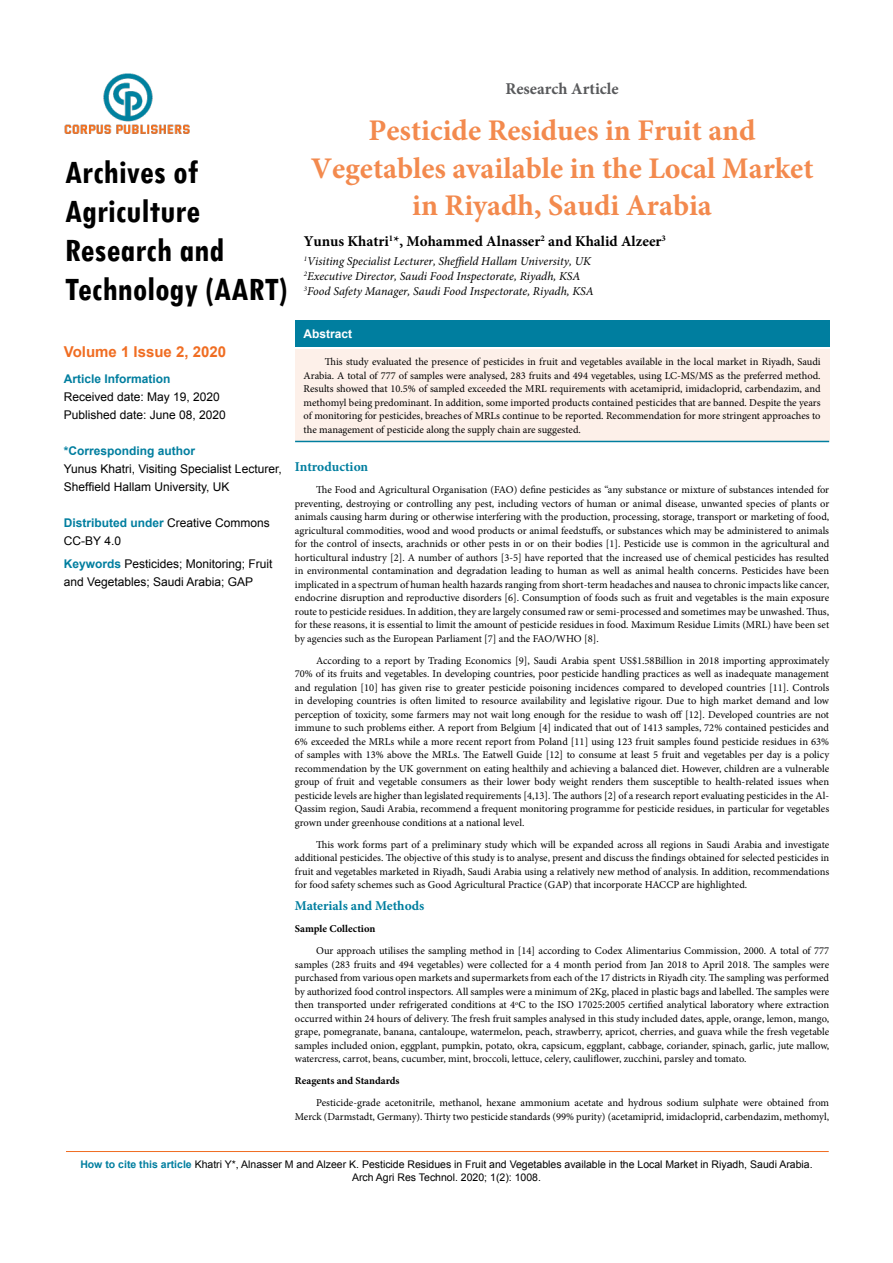
<style>
.page{position:relative;width:893px;height:1263px;background:#fff}
.page>*{position:absolute;margin:0;border:0;box-sizing:border-box;transform-origin:0 0}
.t1{font:700 condensed 34.65px/39.2px "Tw Cen";color:#000}
.t2{font:700 30px/37.5px "Minion Pro";color:#f38a4e;text-align:center}
.t3{font:700 16.5px "Minion Pro";color:#58595b}
.t4{font:700 15px "Minion Pro";color:#000}
.t5{font:700 15px "Arial";color:#f06d22}
.t6{font:700 13.5px "Minion Pro";color:#007e9f}
.t7{font:12px/18px "Arial";color:#000}
.t8{font:italic 12px/15px "Minion Pro";color:#000}
.t9{font:700 12px "Arial";color:#007e9f}
.t10{font:700 12px "Arial";color:#fff}
.t11{font:10.5px/13.5px "Minion Pro";color:#000;text-align:justify}
.t12{font:10.5px/12.6px "Arial";color:#000;text-align:center}
.t13{font:700 10.5px "Minion Pro";color:#000}
.s1{font-weight:700;color:#007e9f}
</style>
<div class="page">
<hr style="left:66px;top:1151px;width:763px;height:1px;background:#f06d22">
<img style="left:65px;top:73px;width:125px;height:61px">
<div style="left:295px;top:321px;width:534px;height:26px;background:#007e9f"></div>
<div style="left:295px;top:349px;width:534px;height:93px;background:#fdf0e9"></div>
<hr style="left:295px;top:441px;width:534px;height:1px;background:#007e9f">
<h1 class="t1" style="left:65px;top:152px;width:224px">Archives of<br>Agriculture<br>Research and<br>Technology (AART)</h1>
<h3 class="t3" style="left:506px;top:77px;width:115px">Research Article</h3>
<h2 class="t2" style="left:311px;top:111px;width:504px">Pesticide Residues in Fruit and<br>Vegetables available in the Local Market in Riyadh, Saudi Arabia</h2>
<h3 class="t4" style="left:304px;top:230px;width:364px">Yunus Khatri<sup>1</sup>*, Mohammed Alnasser<sup>2</sup> and Khalid Alzeer<sup>3</sup></h3>
<p class="t8" style="left:304px;top:254px;width:292px"><sup>1</sup>Visiting Specialist Lecturer, Sheffield Hallam University, UK<br><sup>2</sup>Executive Director, Saudi Food Inspectorate, Riyadh, KSA<br><sup>3</sup>Food Safety Manager, Saudi Food Inspectorate, Riyadh, KSA</p>
<h3 class="t5" style="left:64px;top:342px;width:164px">Volume 1 Issue 2, 2020</h3>
<p class="t9" style="left:64px;top:371px;width:108px">Article Information</p>
<p class="t7" style="left:64px;top:388px;width:164px">Received date: May 19, 2020<br>Published date: June 08, 2020</p>
<p class="t9" style="left:64px;top:443px;width:133px">*Corresponding author</p>
<p class="t7" style="left:64px;top:460px;width:219px">Yunus Khatri, Visiting Specialist Lecturer,<br>Sheffield Hallam University, UK</p>
<p class="t7" style="left:64px;top:514px;width:208px"><span class="s1">Distributed under</span> Creative Commons<br>CC-BY 4.0</p>
<p class="t7" style="left:64px;top:554px;width:210px"><span class="s1">Keywords</span> Pesticides; Monitoring; Fruit and Vegetables; Saudi Arabia; GAP</p>
<p class="t10" style="left:304px;top:326px;width:50px">Abstract</p>
<p class="t11" style="left:304px;top:355px;width:519px;text-indent:21px">This study evaluated the presence of pesticides in fruit and vegetables available in the local market in Riyadh, Saudi Arabia. A total of 777 of samples were analysed, 283 fruits and 494 vegetables, using LC-MS/MS as the preferred method.<br>Results showed that 10.5% of sampled exceeded the MRL requirements with acetamiprid, imidacloprid, carbendazim, and methomyl being predominant. In addition, some imported products contained pesticides that are banned. Despite the years of monitoring for pesticides, breaches of MRLs continue to be reported. Recommendation for more stringent approaches to the management of pesticide along the supply chain are suggested.</p>
<p class="t6" style="left:295px;top:457px;width:75px">Introduction</p>
<p class="t11" style="left:295px;top:483px;width:536px;text-indent:21px">The Food and Agricultural Organisation (FAO) define pesticides as “any substance or mixture of substances intended for preventing, destroying or controlling any pest, including vectors of human or animal disease, unwanted species of plants or animals causing harm during or otherwise interfering with the production, processing, storage, transport or marketing of food, agricultural commodities, wood and wood products or animal feedstuffs, or substances which may be administered to animals for the control of insects, arachnids or other pests in or on their bodies [1]. Pesticide use is common in the agricultural and horticultural industry [2]. A number of authors [3-5] have reported that the increased use of chemical pesticides has resulted in environmental contamination and degradation leading to human as well as animal health concerns. Pesticides have been implicated in a spectrum of human health hazards ranging from short-term headaches and nausea to chronic impacts like cancer, endocrine disruption and reproductive disorders [6]. Consumption of foods such as fruit and vegetables is the main exposure route to pesticide residues. In addition, they are largely consumed raw or semi-processed and sometimes may be unwashed. Thus, for these reasons, it is essential to limit the amount of pesticide residues in food. Maximum Residue Limits (MRL) have been set by agencies such as the European Parliament [7] and the FAO/WHO [8].</p>
<p class="t11" style="left:295px;top:654px;width:536px;text-indent:21px">According to a report by Trading Economics [9], Saudi Arabia spent US$1.58Billion in 2018 importing approximately 70% of its fruits and vegetables. In developing countries, poor pesticide handling practices as well as inadequate management and regulation [10] has given rise to greater pesticide poisoning incidences compared to developed countries [11]. Controls in developing countries is often limited to resource availability and legislative rigour. Due to high market demand and low perception of toxicity, some farmers may not wait long enough for the residue to wash off [12]. Developed countries are not immune to such problems either. A report from Belgium [4] indicated that out of 1413 samples, 72% contained pesticides and 6% exceeded the MRLs while a more recent report from Poland [11] using 123 fruit samples found pesticide residues in 63% of samples with 13% above the MRLs. The Eatwell Guide [12] to consume at least 5 fruit and vegetables per day is a policy recommendation by the UK government on eating healthily and achieving a balanced diet. However, children are a vulnerable group of fruit and vegetable consumers as their lower body weight renders them susceptible to health-related issues when pesticide levels are higher than legislated requirements [4,13]. The authors [2] of a research report evaluating pesticides in the Al-Qassim region, Saudi Arabia, recommend a frequent monitoring programme for pesticide residues, in particular for vegetables grown under greenhouse conditions at a national level.</p>
<p class="t11" style="left:295px;top:838px;width:536px;text-indent:21px">This work forms part of a preliminary study which will be expanded across all regions in Saudi Arabia and investigate additional pesticides. The objective of this study is to analyse, present and discuss the findings obtained for selected pesticides in fruit and vegetables marketed in Riyadh, Saudi Arabia using a relatively new method of analysis. In addition, recommendations for food safety schemes such as Good Agricultural Practice (GAP) that incorporate HACCP are highlighted.</p>
<p class="t6" style="left:295px;top:896px;width:131px">Materials and Methods</p>
<p class="t13" style="left:295px;top:922px;width:82px">Sample Collection</p>
<p class="t11" style="left:295px;top:944px;width:536px;text-indent:21px">Our approach utilises the sampling method in [14] according to Codex Alimentarius Commission, 2000. A total of 777 samples (283 fruits and 494 vegetables) were collected for a 4 month period from Jan 2018 to April 2018. The samples were purchased from various open markets and supermarkets from each of the 17 districts in Riyadh city. The sampling was performed by authorized food control inspectors. All samples were a minimum of 2Kg, placed in plastic bags and labelled. The samples were then transported under refrigerated conditions at 4<sup>o</sup>C to the ISO 17025:2005 certified analytical laboratory where extraction occurred within 24 hours of delivery. The fresh fruit samples analysed in this study included dates, apple, orange, lemon, mango, grape, pomegranate, banana, cantaloupe, watermelon, peach, strawberry, apricot, cherries, and guava while the fresh vegetable samples included onion, eggplant, pumpkin, potato, okra, capsicum, eggplant, cabbage, coriander, spinach, garlic, jute mallow, watercress, carrot, beans, cucumber, mint, broccoli, lettuce, celery, cauliflower, zucchini, parsley and tomato.</p>
<p class="t13" style="left:295px;top:1074px;width:106px">Reagents and Standards</p>
<p class="t11" style="left:295px;top:1096px;width:536px;text-align:right">Pesticide-grade acetonitrile, methanol, hexane ammonium acetate and hydrous sodium sulphate were obtained from<br>Merck (Darmstadt, Germany). Thirty two pesticide standards (99% purity) (acetamiprid, imidacloprid, carbendazim, methomyl,</p>
<p class="t12" style="left:80px;top:1158px;width:734px"><span class="s1">How to cite this article</span> Khatri Y*, Alnasser M and Alzeer K. Pesticide Residues in Fruit and Vegetables available in the Local Market in Riyadh, Saudi Arabia.<br>Arch Agri Res Technol. 2020; 1(2): 1008.</p>
</div>
